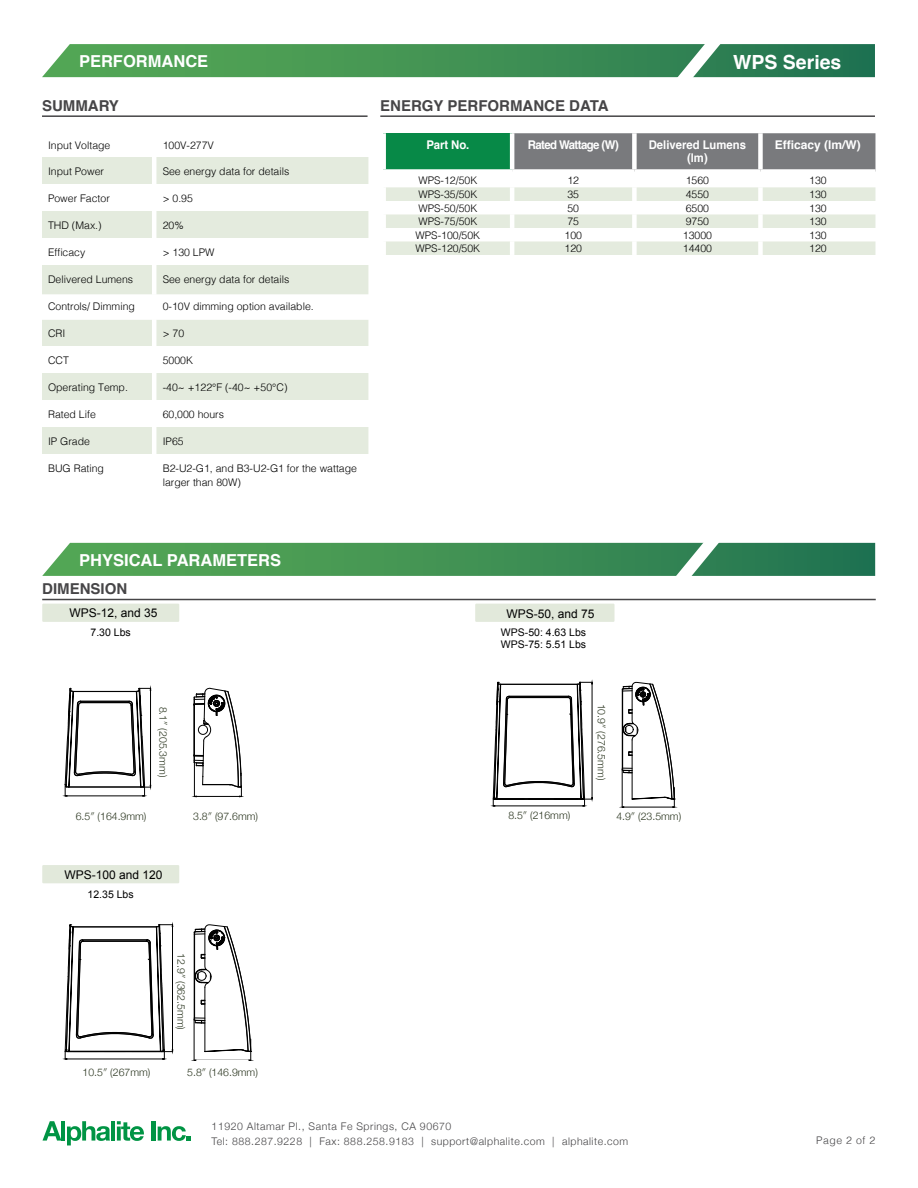
<style>
.page{position:relative;width:918px;height:1188px;background:#fff}
.page>*{position:absolute;margin:0;border:0;box-sizing:border-box;transform-origin:0 0}
.t1{font:700 19.5px "Helvetica";color:#fff}
.t2{font:700 16.5px "Helvetica";color:#fff}
.t3{font:700 15px "Helvetica";color:#464547}
.t4{font:12px "Arial";color:#000}
.t5{font:700 12px/13.5px "Helvetica";color:#fff;text-align:center;scale:.94 1}
.t6{font:700 12px "Helvetica";letter-spacing:-.05em;color:#fff;scale:.95 1}
.t7{font:700 12px "Helvetica";color:#fff}
.t8{font:700 12px "Helvetica";color:#fff;scale:.95 1}
.t9{font:300 10.5px/13.5px "Helvetica";color:#000}
.t10{font:300 10.5px "Helvetica Neue";color:#2a351f}
.t11{font:300 10.5px/15px "Helvetica Neue";letter-spacing:.05em;color:#464547}
.t12{font:10.5px/12.6px "Arial";color:#000}
.t13{font:300 10.5px "Helvetica";letter-spacing:.05em;color:#464547}
</style>
<div class="page">
<hr style="left:42px;top:115px;width:326px;height:2px;background:#464547">
<svg style="left:42px;top:44px;width:833px;height:34px;background:#4b975e"></svg>
<hr style="left:380px;top:115px;width:495px;height:2px;background:#464547">
<svg style="left:42px;top:157px;width:326px;height:297px;fill:#e4ebde"></svg>
<hr style="left:152px;top:157px;width:4px;height:27px;background:#fff">
<hr style="left:152px;top:184px;width:4px;height:27px;background:#fff">
<hr style="left:152px;top:211px;width:4px;height:27px;background:#fff">
<hr style="left:152px;top:238px;width:4px;height:27px;background:#fff">
<hr style="left:152px;top:265px;width:4px;height:29px;background:#fff">
<hr style="left:152px;top:294px;width:4px;height:26px;background:#fff">
<hr style="left:152px;top:320px;width:4px;height:26px;background:#fff">
<hr style="left:152px;top:346px;width:4px;height:27px;background:#fff">
<hr style="left:152px;top:373px;width:4px;height:27px;background:#fff">
<hr style="left:152px;top:400px;width:4px;height:27px;background:#fff">
<hr style="left:152px;top:427px;width:4px;height:27px;background:#fff">
<div style="left:384px;top:133px;width:128px;height:39px;background:#078947"></div>
<div style="left:514px;top:133px;width:361px;height:36px;background:#797a7d"></div>
<svg style="left:386px;top:187px;width:489px;height:68px"></svg>
<hr style="left:510px;top:187px;width:4px;height:14px;background:#fff">
<div style="left:632px;top:187px;width:5px;height:14px;background:#fff"></div>
<div style="left:758px;top:187px;width:5px;height:14px;background:#fff"></div>
<hr style="left:510px;top:201px;width:4px;height:13px;background:#fff">
<div style="left:632px;top:201px;width:5px;height:13px;background:#fff"></div>
<div style="left:758px;top:201px;width:5px;height:13px;background:#fff"></div>
<hr style="left:510px;top:214px;width:4px;height:14px;background:#fff">
<div style="left:632px;top:214px;width:5px;height:14px;background:#fff"></div>
<div style="left:758px;top:214px;width:5px;height:14px;background:#fff"></div>
<hr style="left:510px;top:228px;width:4px;height:13px;background:#fff">
<div style="left:632px;top:228px;width:5px;height:13px;background:#fff"></div>
<div style="left:758px;top:228px;width:5px;height:13px;background:#fff"></div>
<hr style="left:510px;top:241px;width:4px;height:14px;background:#fff">
<div style="left:632px;top:241px;width:5px;height:14px;background:#fff"></div>
<div style="left:758px;top:241px;width:5px;height:14px;background:#fff"></div>
<div style="left:381px;top:133px;width:5px;height:36px;background:#fff"></div>
<hr style="left:510px;top:133px;width:4px;height:36px;background:#fff">
<div style="left:632px;top:133px;width:5px;height:36px;background:#fff"></div>
<div style="left:758px;top:133px;width:5px;height:36px;background:#fff"></div>
<div style="left:381px;top:169px;width:131px;height:5px;background:#fff"></div>
<div style="left:475px;top:604px;width:140px;height:18px;background:#e2e9db"></div>
<div style="left:42px;top:604px;width:137px;height:18px;background:#e2e9db"></div>
<div style="left:42px;top:865px;width:137px;height:18px;background:#e2e9db"></div>
<hr style="left:42px;top:599px;width:834px;height:1px;background:#464547">
<svg style="left:42px;top:542px;width:833px;height:34px;background:#4b975e"></svg>
<svg style="left:65px;top:685px;width:86px;height:112px"></svg>
<svg style="left:194px;top:688px;width:48px;height:109px"></svg>
<svg style="left:43px;top:922px;width:211px;height:224px"></svg>
<svg style="left:490px;top:680px;width:103px;height:127px"></svg>
<svg style="left:622px;top:682px;width:56px;height:126px"></svg>
<h2 class="t2" style="left:79px;top:48px;width:131px">PERFORMANCE</h2>
<h3 class="t3" style="left:42px;top:93px;width:78px">SUMMARY</h3>
<h3 class="t3" style="left:380px;top:93px;width:230px">ENERGY PERFORMANCE DATA</h3>
<h1 class="t1" style="left:733px;top:46px;width:110px">WPS Series</h1>
<p class="t9" style="left:48px;top:137px;width:64px">Input Voltage</p>
<p class="t9" style="left:163px;top:137px;width:53px">100V-277V</p>
<p class="t9" style="left:48px;top:164px;width:58px">Input Power</p>
<p class="t9" style="left:163px;top:164px;width:128px">See energy data for details</p>
<p class="t9" style="left:48px;top:191px;width:63px">Power Factor</p>
<p class="t9" style="left:163px;top:191px;width:32px">&gt; 0.95</p>
<p class="t9" style="left:48px;top:218px;width:55px">THD (Max.)</p>
<p class="t9" style="left:163px;top:218px;width:23px">20%</p>
<p class="t9" style="left:48px;top:245px;width:39px">Efficacy</p>
<p class="t9" style="left:163px;top:245px;width:53px">&gt; 130 LPW</p>
<p class="t9" style="left:48px;top:272px;width:87px">Delivered Lumens</p>
<p class="t9" style="left:163px;top:272px;width:128px">See energy data for details</p>
<p class="t9" style="left:48px;top:299px;width:88px">Controls/ Dimming</p>
<p class="t9" style="left:163px;top:299px;width:153px">0-10V dimming option available.</p>
<p class="t9" style="left:48px;top:326px;width:19px">CRI</p>
<p class="t9" style="left:163px;top:326px;width:23px">&gt; 70</p>
<p class="t9" style="left:48px;top:353px;width:22px">CCT</p>
<p class="t9" style="left:163px;top:353px;width:32px">5000K</p>
<p class="t9" style="left:48px;top:380px;width:81px">Operating Temp.</p>
<p class="t9" style="left:163px;top:380px;width:126px">-40~ +122°F (-40~ +50°C)</p>
<p class="t9" style="left:48px;top:407px;width:49px">Rated Life</p>
<p class="t9" style="left:163px;top:407px;width:63px">60,000 hours</p>
<p class="t9" style="left:48px;top:434px;width:44px">IP Grade</p>
<p class="t9" style="left:163px;top:434px;width:23px">IP65</p>
<p class="t9" style="left:48px;top:461px;width:58px">BUG Rating</p>
<p class="t9" style="left:163px;top:461px;width:196px">B2-U2-G1, and B3-U2-G1 for the wattage larger than 80W)</p>
<h2 class="t2" style="left:79px;top:546px;width:204px">PHYSICAL PARAMETERS</h2>
<h3 class="t3" style="left:42px;top:576px;width:87px">DIMENSION</h3>
<p class="t4" style="left:69px;top:605px;width:90px">WPS-12, and 35</p>
<p class="t8" style="left:426px;top:135px;width:47px">Part No.</p>
<p class="t6" style="left:528px;top:135px;width:97px">Rated Wattage (W)</p>
<p class="t5" style="left:649px;top:138px;width:105px">Delivered Lumens (lm)</p>
<p class="t7" style="left:775px;top:135px;width:88px">Efficacy (lm/W)</p>
<p class="t9" style="left:418px;top:173px;width:60px">WPS-12/50K</p>
<p class="t9" style="left:567px;top:173px;width:13px">12</p>
<p class="t9" style="left:686px;top:173px;width:25px">1560</p>
<p class="t9" style="left:809px;top:173px;width:19px">130</p>
<p class="t9" style="left:418px;top:187px;width:60px">WPS-35/50K</p>
<p class="t9" style="left:567px;top:187px;width:13px">35</p>
<p class="t9" style="left:686px;top:187px;width:25px">4550</p>
<p class="t9" style="left:809px;top:187px;width:19px">130</p>
<p class="t9" style="left:418px;top:200px;width:60px">WPS-50/50K</p>
<p class="t9" style="left:567px;top:200px;width:13px">50</p>
<p class="t9" style="left:686px;top:200px;width:25px">6500</p>
<p class="t9" style="left:809px;top:200px;width:19px">130</p>
<p class="t9" style="left:418px;top:214px;width:60px">WPS-75/50K</p>
<p class="t9" style="left:567px;top:214px;width:13px">75</p>
<p class="t9" style="left:686px;top:214px;width:25px">9750</p>
<p class="t9" style="left:809px;top:214px;width:19px">130</p>
<p class="t9" style="left:416px;top:227px;width:66px">WPS-100/50K</p>
<p class="t9" style="left:565px;top:227px;width:19px">100</p>
<p class="t9" style="left:683px;top:227px;width:31px">13000</p>
<p class="t9" style="left:809px;top:227px;width:19px">130</p>
<p class="t9" style="left:416px;top:241px;width:66px">WPS-120/50K</p>
<p class="t9" style="left:565px;top:241px;width:19px">120</p>
<p class="t9" style="left:683px;top:241px;width:31px">14400</p>
<p class="t9" style="left:809px;top:241px;width:19px">120</p>
<p class="t4" style="left:507px;top:606px;width:90px">WPS-50, and 75</p>
<p class="t12" style="left:91px;top:626px;width:42px">7.30 Lbs</p>
<p class="t12" style="left:501px;top:626px;width:87px">WPS-50: 4.63 Lbs<br>WPS-75: 5.51 Lbs</p>
<p class="t10" style="left:172px;top:707px;width:72px;rotate:90deg">8.1″ (205.3mm)</p>
<p class="t10" style="left:610px;top:704px;width:78px;rotate:90deg">10.9″ (276.5mm)</p>
<p class="t10" style="left:508px;top:807px;width:63px">8.5″ (216mm)</p>
<p class="t10" style="left:76px;top:808px;width:72px">6.5″ (164.9mm)</p>
<p class="t10" style="left:193px;top:808px;width:66px">3.8″ (97.6mm)</p>
<p class="t10" style="left:616px;top:808px;width:66px">4.9″ (23.5mm)</p>
<p class="t4" style="left:64px;top:866px;width:100px">WPS-100 and 120</p>
<p class="t12" style="left:88px;top:888px;width:48px">12.35 Lbs</p>
<p class="t10" style="left:83px;top:1064px;width:69px">10.5″ (267mm)</p>
<p class="t10" style="left:190px;top:953px;width:78px;rotate:90deg">12.9″ (362.5mm)</p>
<p class="t10" style="left:187px;top:1064px;width:72px">5.8″ (146.9mm)</p>
<p class="t11" style="left:212px;top:1118px;width:418px">11920 Altamar Pl., Santa Fe Springs, CA 90670<br>Tel: 888.287.9228 | Fax: 888.258.9183 | support@alphalite.com | alphalite.com</p>
<p class="t13" style="left:816px;top:1131px;width:60px">Page 2 of 2</p>
</div>
